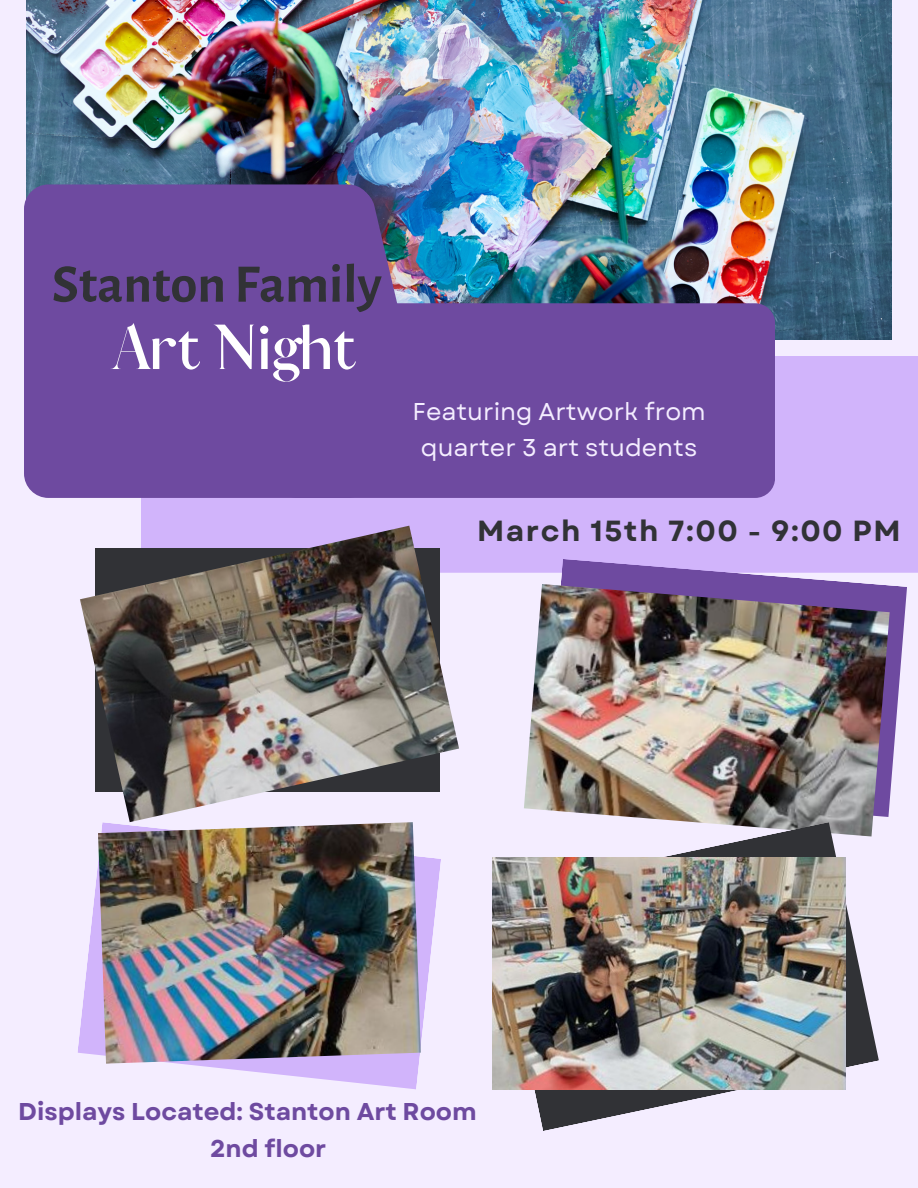
<style>
.page{position:relative;width:918px;height:1188px;background:#f4edff}
.page>*{position:absolute;margin:0;border:0;box-sizing:border-box;transform-origin:0 0}
.t1{font:700 57.3px "Afrah";color:#fff}
.t2{font:700 54.3px "Alegreya Sans";color:#313236}
.t3{font:700 29.1px "Garet";letter-spacing:.05em;color:#313236}
.t4{font:24.3px/36.5px "Garet";color:#f4edff;text-align:center}
.t5{font:700 24.3px/37.2px "Garet";color:#6e4aa0}
</style>
<div class="page">
<img style="left:26px;top:0;width:865px;height:339px">
<div style="left:141px;top:356px;width:777px;height:217px;background:#d1b4fb"></div>
<div style="left:24px;top:184px;width:349px;height:314px;background:#6e4aa0;border-radius:24px"></div>
<div style="left:277px;top:303px;width:498px;height:195px;background:#6e4aa0;border-radius:20px"></div>
<img style="left:354px;top:185px;width:71px;height:119px">
<svg style="left:544px;top:559px;width:363px;height:238px"></svg>
<img style="left:524px;top:584px;width:366px;height:238px">
<img style="left:80px;top:526px;width:379px;height:296px">
<svg style="left:78px;top:857px;width:363px;height:232px"></svg>
<img style="left:98px;top:822px;width:323px;height:242px">
<svg style="left:493px;top:822px;width:386px;height:309px"></svg>
<img style="left:493px;top:858px;width:352px;height:232px">
<h2 class="t2" style="left:52px;top:258px;width:331px">Stanton Family</h2>
<h1 class="t1" style="left:112px;top:311px;width:246px">Art Night</h1>
<p class="t4" style="left:412px;top:393px;width:295px">Featuring Artwork from quarter 3 art students</p>
<p class="t3" style="left:477px;top:510px;width:425px">March 15th 7:00 - 9:00 PM</p>
<p class="t5" style="left:210px;top:1093px;width:268px;text-indent:-192px">Displays Located: Stanton Art Room<br>2nd floor</p>
</div>
